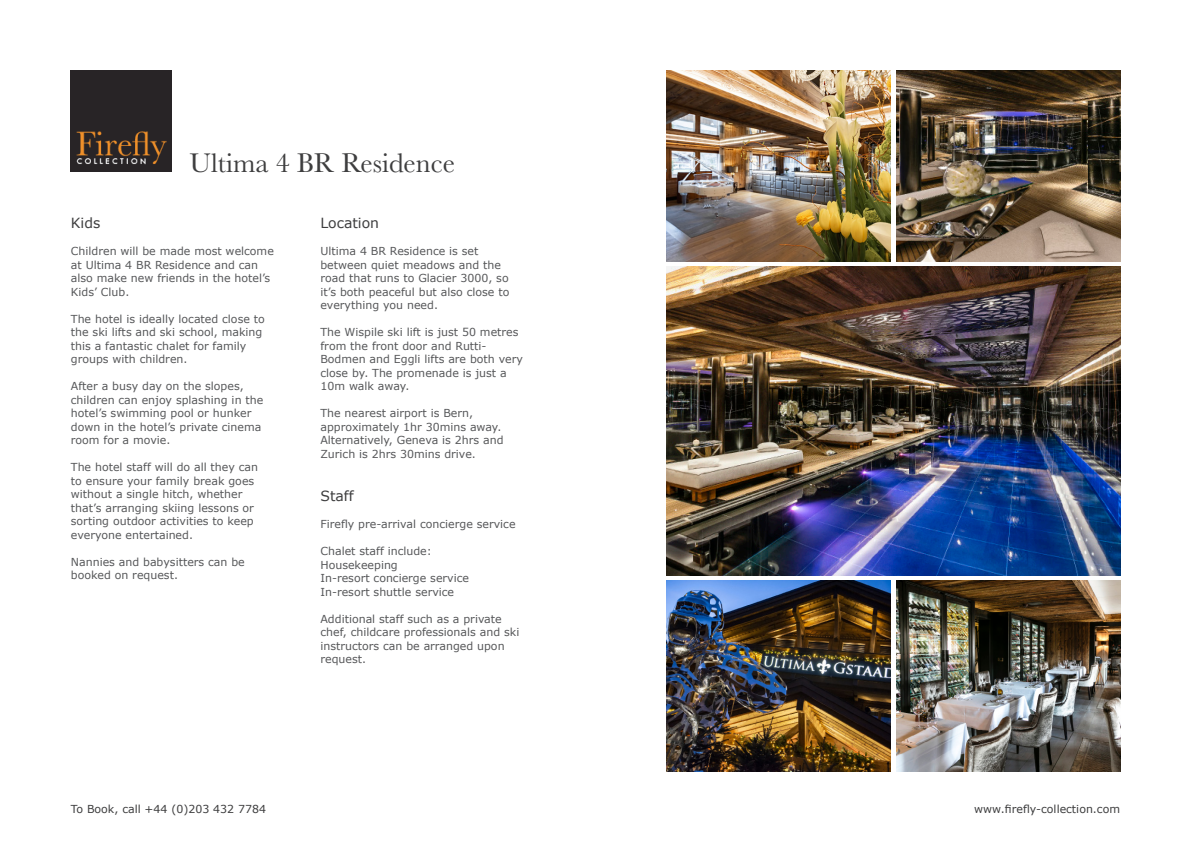
<style>
.page{position:relative;width:1191px;height:842px;background:#fff}
.page>*{position:absolute;margin:0;border:0;box-sizing:border-box;transform-origin:0 0}
.t1{font:28px "Baskerville";color:#3e3e3f}
.t2{font:14px "Verdana";color:#3e3e3f}
.t3{font:11px/13.5px "Verdana";color:#57585a}
.t4{font:11px "Verdana";color:#3e3e3f}
</style>
<div class="page">
<img style="left:71px;top:71px;width:101px;height:101px">
<img style="left:666px;top:267px;width:454px;height:308px">
<img style="left:666px;top:71px;width:224px;height:190px">
<img style="left:896px;top:71px;width:224px;height:190px">
<img style="left:666px;top:581px;width:224px;height:190px">
<img style="left:896px;top:581px;width:224px;height:190px">
<p class="t1" style="left:190px;top:145px;width:267px">Ultima 4 BR Residence</p>
<p class="t2" style="left:71px;top:214px;width:31px">Kids</p>
<p class="t3" style="left:71px;top:244px;width:204px">Children will be made most welcome at Ultima 4 BR Residence and can also make new friends in the hotel’s<br>Kids’ Club.</p>
<p class="t3" style="left:71px;top:312px;width:195px">The hotel is ideally located close to the ski lifts and ski school, making this a fantastic chalet for family groups with children.</p>
<p class="t3" style="left:71px;top:379px;width:194px">After a busy day on the slopes, children can enjoy splashing in the hotel’s swimming pool or hunker down in the hotel’s private cinema room for a movie.</p>
<p class="t3" style="left:71px;top:460px;width:189px">The hotel staff will do all they can to ensure your family break goes without a single hitch, whether that’s arranging skiing lessons or sorting outdoor activities to keep everyone entertained.</p>
<p class="t3" style="left:71px;top:555px;width:175px">Nannies and babysitters can be booked on request.</p>
<p class="t2" style="left:320px;top:214px;width:60px">Location</p>
<p class="t3" style="left:320px;top:244px;width:190px">Ultima 4 BR Residence is set between quiet meadows and the road that runs to Glacier 3000, so it’s both peaceful but also close to everything you need.</p>
<p class="t3" style="left:320px;top:325px;width:204px">The Wispile ski lift is just 50 metres from the front door and Rutti-<br>Bodmen and Eggli lifts are both very close by. The promenade is just a<br>10m walk away.</p>
<p class="t3" style="left:320px;top:406px;width:185px">The nearest airport is Bern, approximately 1hr 30mins away.<br>Alternatively, Geneva is 2hrs and<br>Zurich is 2hrs 30mins drive.</p>
<p class="t2" style="left:320px;top:487px;width:35px">Staff</p>
<p class="t3" style="left:320px;top:518px;width:197px">Firefly pre-arrival concierge service</p>
<p class="t3" style="left:320px;top:545px;width:113px">Chalet staff include:</p>
<p class="t3" style="left:320px;top:558px;width:79px">Housekeeping</p>
<p class="t3" style="left:320px;top:572px;width:150px">In-resort concierge service</p>
<p class="t3" style="left:320px;top:585px;width:135px">In-resort shuttle service</p>
<p class="t3" style="left:320px;top:612px;width:200px">Additional staff such as a private chef, childcare professionals and ski instructors can be arranged upon request.</p>
<p class="t4" style="left:71px;top:802px;width:197px">To Book, call +44 (0)203 432 7784</p>
<p class="t4" style="left:974px;top:802px;width:147px">www.firefly-collection.com</p>
</div>
